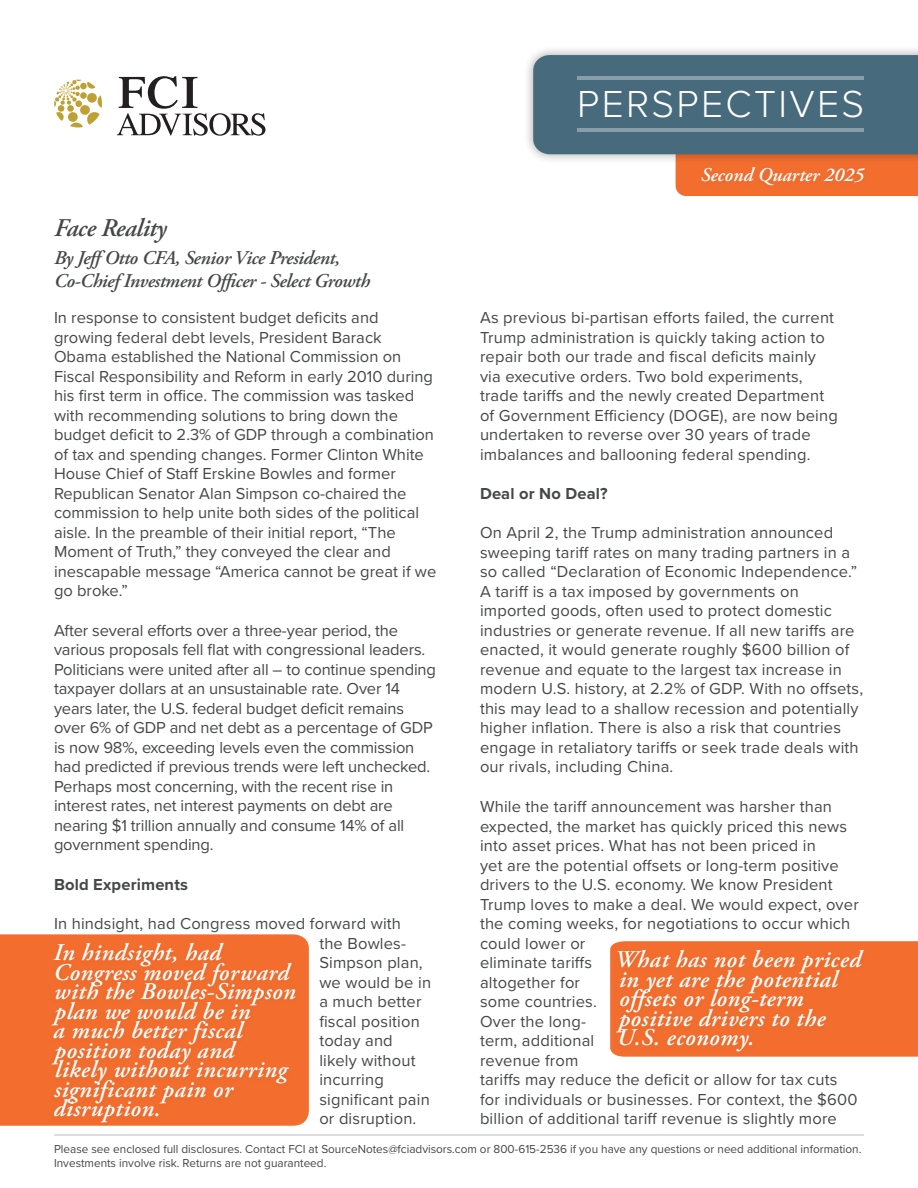
<style>
.page{position:relative;width:918px;height:1188px;background:#fff}
.page>*{position:absolute;margin:0;border:0;box-sizing:border-box;transform-origin:0 0}
.t1{font:300 39px "Proxima Nova";letter-spacing:.06em;color:#fff}
.t2{font:italic 600 25.5px "Adobe Garamond Pro";letter-spacing:-.02em;color:#464747}
.t3{font:italic 600 24px/19.5px "Adobe Garamond Pro";letter-spacing:.02em;color:#fff}
.t4{font:italic 600 19.5px/22.5px "Adobe Garamond Pro";letter-spacing:-.02em;color:#464747}
.t5{font:italic 600 19.5px "Adobe Garamond Pro";color:#fff}
.t6{font:16.5px/19.5px "Proxima Nova";letter-spacing:.01em;color:#464747}
.t7{font:16.5px/19.5px "Proxima Nova";letter-spacing:-.01em;color:#464747}
.t8{font:700 16.5px "Proxima Nova";letter-spacing:.01em;color:#464747}
.t9{font:12px/14.4px "Proxima Nova";color:#464747}
</style>
<div class="page">
<div style="left:610px;top:941px;width:308px;height:116px;background:#f36e2e"></div>
<div style="left:612px;top:947px;width:256px;height:110px;background:#f16d2d"></div>
<div style="left:0;top:934px;width:309px;height:192px;background:#f36e2e"></div>
<div style="left:47px;top:940px;width:253px;height:189px;background:#f16d2d"></div>
<hr style="left:54px;top:1134px;width:810px;height:2px;background:#dedcdc">
<svg style="left:54px;top:80px;width:48px;height:47px"></svg>
<svg style="left:117px;top:76px;width:148px;height:60px"></svg>
<div style="left:523px;top:45px;width:395px;height:119px;background:#231f20;opacity:.38"></div>
<svg style="left:533px;top:55px;width:385px;height:141px;background:#707d84"></svg>
<hr style="left:577px;top:76px;width:287px;height:4px;background:#879eaa">
<hr style="left:577px;top:128px;width:287px;height:4px;background:#879eaa">
<div style="left:697px;top:163px;width:172px;height:29px;background:#f26d2d"></div>
<h1 class="t1" style="left:577px;top:75px;width:288px">PERSPECTIVES</h1>
<p class="t2" style="left:54px;top:213px;width:114px">Face Reality</p>
<p class="t4" style="left:54px;top:247px;width:317px">By JeffOtto CFA, Senior Vice President,<br>Co-Chief Investment Officer - Select Growth</p>
<p class="t5" style="left:701px;top:163px;width:165px">Second Quarter 2025</p>
<p class="t6" style="left:54px;top:307px;width:384px">In response to consistent budget deficits and growing federal debt levels, President Barack Obama established the National Commission on Fiscal Responsibility and Reform in early 2010 during his first term in office. The commission was tasked with recommending solutions to bring down the budget deficit to 2.3% of GDP through a combination of tax and spending changes. Former Clinton White House Chief of Staff Erskine Bowles and former Republican Senator Alan Simpson co-chaired the commission to help unite both sides of the political aisle. In the preamble of their initial report, “The Moment of Truth,” they conveyed the clear and inescapable message “America cannot be great if we go broke.”</p>
<p class="t7" style="left:54px;top:620px;width:384px">After several efforts over a three-year period, the various proposals fell flat with congressional leaders.<br>Politicians were united after all – to continue spending taxpayer dollars at an unsustainable rate. Over 14 years later, the U.S. federal budget deficit remains over 6% of GDP and net debt as a percentage of GDP is now 98%, exceeding levels even the commission had predicted if previous trends were left unchecked.<br>Perhaps most concerning, with the recent rise in interest rates, net interest payments on debt are nearing $1 trillion annually and consume 14% of all government spending.</p>
<p class="t8" style="left:54px;top:872px;width:135px">Bold Experiments</p>
<p class="t6" style="left:319px;top:913px;width:113px;text-indent:-265px">In hindsight, had Congress moved forward with<br>the Bowles-<br>Simpson plan, we would be in a much better fiscal position today and likely without incurring significant pain or disruption.</p>
<p class="t6" style="left:480px;top:307px;width:359px">As previous bi-partisan efforts failed, the current Trump administration is quickly taking action to repair both our trade and fiscal deficits mainly via executive orders. Two bold experiments, trade tariffs and the newly created Department of Government Efficiency (DOGE), are now being undertaken to reverse over 30 years of trade imbalances and ballooning federal spending.</p>
<p class="t8" style="left:480px;top:481px;width:129px">Deal or No Deal?</p>
<p class="t6" style="left:480px;top:523px;width:385px">On April 2, the Trump administration announced sweeping tariff rates on many trading partners in a so called “Declaration of Economic Independence.” A tariff is a tax imposed by governments on imported goods, often used to protect domestic industries or generate revenue. If all new tariffs are enacted, it would generate roughly $600 billion of revenue and equate to the largest tax increase in modern U.S. history, at 2.2% of GDP. With no offsets, this may lead to a shallow recession and potentially higher inflation. There is also a risk that countries engage in retaliatory tariffs or seek trade deals with our rivals, including China.</p>
<p class="t6" style="left:480px;top:796px;width:380px">While the tariff announcement was harsher than expected, the market has quickly priced this news into asset prices. What has not been priced in<br>yet are the potential offsets or long-term positive drivers to the U.S. economy. We know President Trump loves to make a deal. We would expect, over the coming weeks, for negotiations to occur which could lower or<br>eliminate tariffs<br>altogether for<br>some countries.<br>Over the long-<br>term, additional<br>revenue from<br>tariffs may reduce the deficit or allow for tax cuts for individuals or businesses. For context, the $600 billion of additional tariff revenue is slightly more</p>
<p class="t3" style="left:53px;top:943px;width:244px">In hindsight, had<br>Congress moved forward with the Bowles-Simpson plan we would be in<br>a much better fiscal position today and<br>likely without incurring significant pain or disruption.</p>
<p class="t9" style="left:54px;top:1141px;width:809px">Please see enclosed full disclosures. Contact FCI at SourceNotes@fciadvisors.com or 800-615-2536 if you have any questions or need additional information.<br>Investments involve risk. Returns are not guaranteed.</p>
<p class="t3" style="left:615px;top:950px;width:248px">What has not been priced in yet are the potential offsets or long-term positive drivers to the<br>U.S. economy.</p>
</div>
